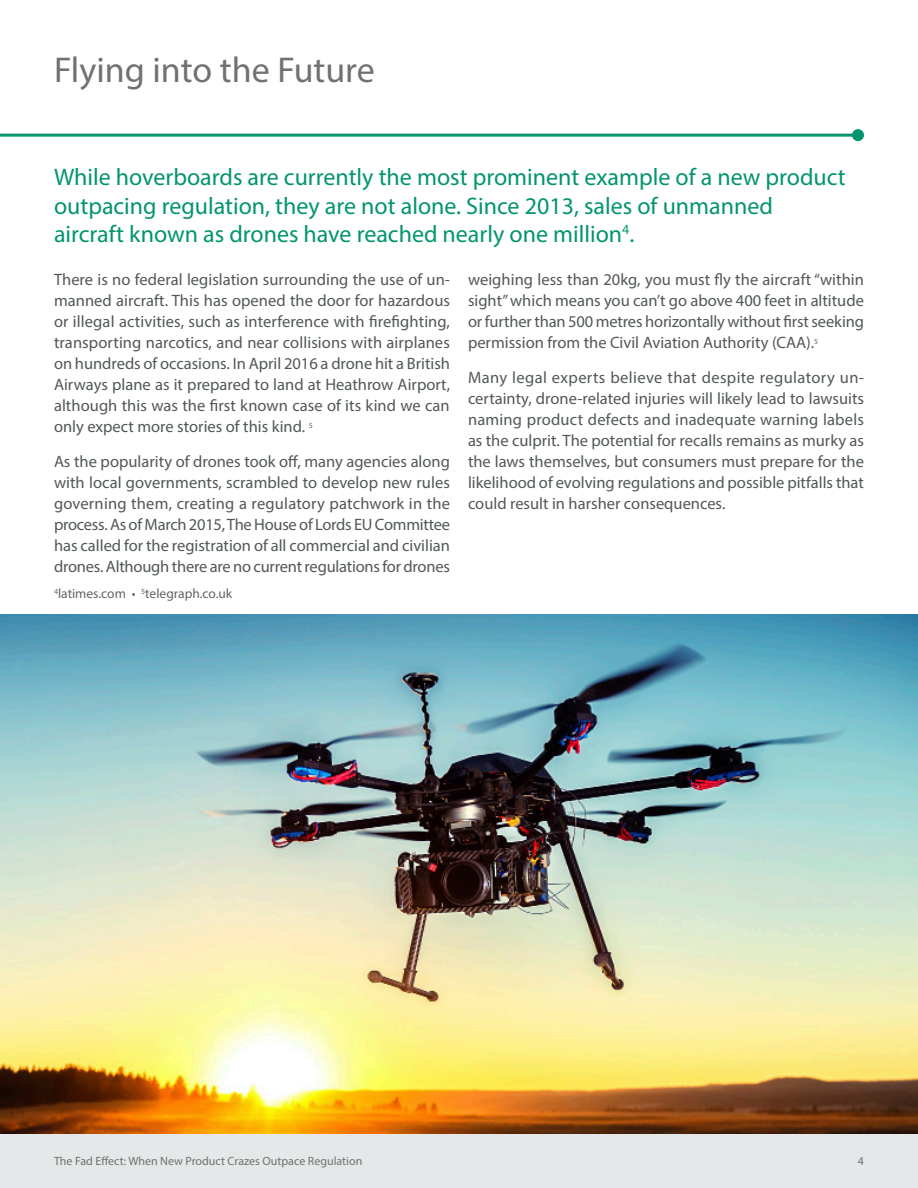
<style>
.page{position:relative;width:918px;height:1188px;background:#fff}
.page>*{position:absolute;margin:0;border:0;box-sizing:border-box;transform-origin:0 0}
.Page_Header{font:36px "Myriad Pro";color:#707271}
.Body_Lead{font:24px/28.5px "Myriad Pro";color:#03956e}
.Body{font:16.5px/21px "Myriad Pro";color:#525857;text-align:justify}
.Citation{font:13.5px "Myriad Pro";color:#616464}
.t1{font:12px "Myriad Pro";color:#707271}
</style>
<div class="page">
<div style="left:0;top:1134px;width:918px;height:54px;background:#e6e7e9"></div>
<hr style="left:0;top:134px;width:858px;height:3px;background:#03956e">
<div style="left:852px;top:129px;width:12px;height:12px;background:#03956e;border-radius:50%"></div>
<img style="left:0;top:614px;width:918px;height:520px">
<p class="Page_Header" style="left:54px;top:47px;width:322px">Flying into the Future</p>
<p class="Body_Lead" style="left:54px;top:163px;width:793px">While hoverboards are currently the most prominent example of a new product outpacing regulation, they are not alone. Since 2013, sales of unmanned aircraft known as drones have reached nearly one million<sup>4</sup>.</p>
<p class="Body" style="left:54px;top:269px;width:398px">There is no federal legislation surrounding the use of un&shy;manned aircraft. This has opened the door for hazardous or illegal activities, such as interference with firefighting, transporting narcotics, and near collisions with airplanes on hundreds of occasions. In April 2016 a drone hit a British Airways plane as it prepared to land at Heathrow Airport, although this was the first known case of its kind we can only expect more stories of this kind. <sup>5</sup></p>
<p class="Body" style="left:54px;top:451px;width:398px">As the popularity of drones took off, many agencies along with local governments, scrambled to develop new rules governing them, creating a regulatory patchwork in the process. As of March 2015, The House of Lords EU Committee has called for the registration of all commercial and civilian drones. Although there are no current regulations for drones</p>
<p class="Body" style="left:468px;top:269px;width:398px">weighing less than 20kg, you must fly the aircraft “within sight” which means you can’t go above 400 feet in altitude or further than 500 metres horizontally without first seeking permission from the Civil Aviation Authority (CAA).<sup>5</sup></p>
<p class="Body" style="left:468px;top:367px;width:398px">Many legal experts believe that despite regulatory un&shy;certainty, drone-related injuries will likely lead to lawsuits naming product defects and inadequate warning labels as the culprit. The potential for recalls remains as murky as the laws themselves, but consumers must prepare for the likelihood of evolving regulations and possible pitfalls that could result in harsher consequences.</p>
<p class="Citation" style="left:54px;top:585px;width:180px"><sup>4</sup>latimes.com • <sup>5</sup>telegraph.co.uk</p>
<p class="t1" style="left:54px;top:1154px;width:310px">The Fad Effect: When New Product Crazes Outpace Regulation</p>
<p class="t1" style="left:858px;top:1154px;width:8px">4</p>
</div>
